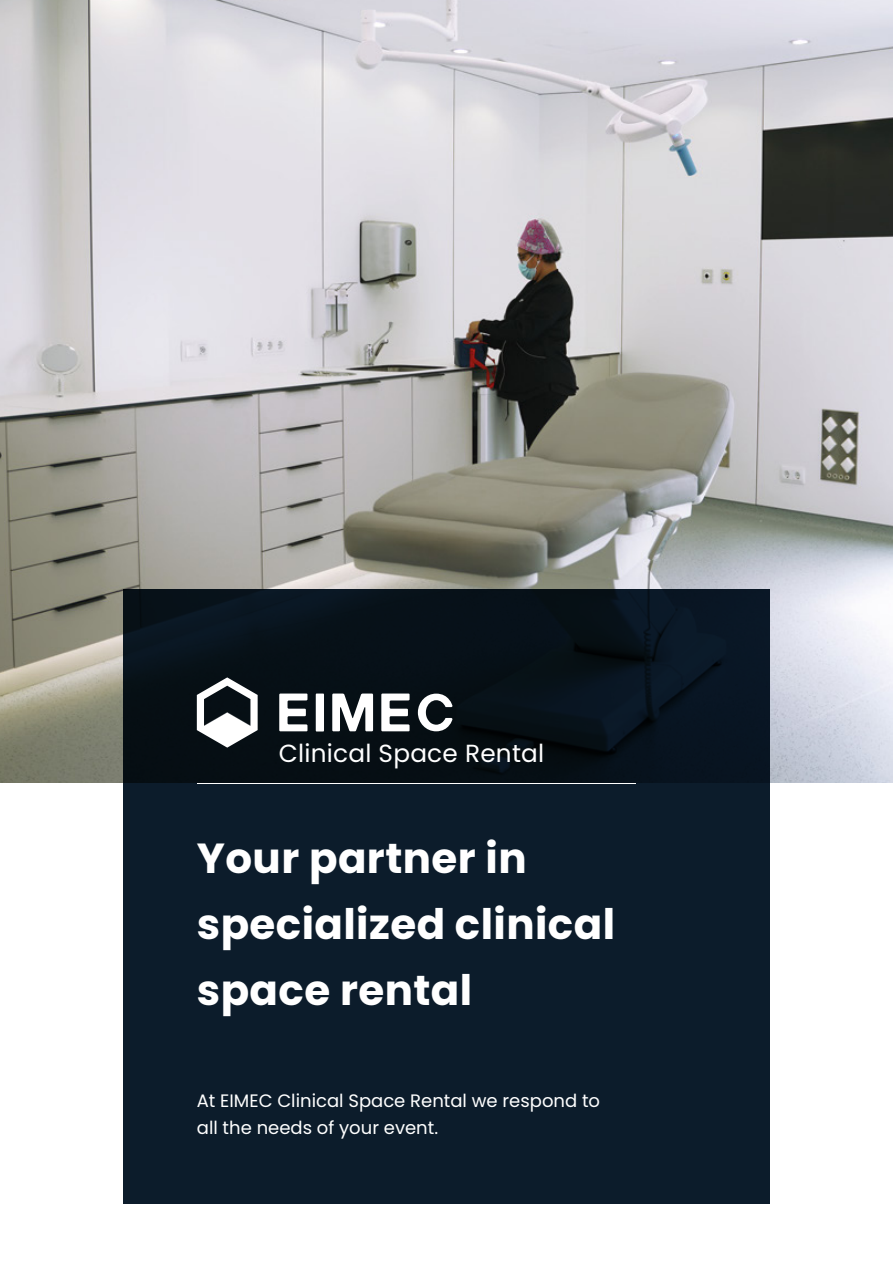
<style>
.page{position:relative;width:893px;height:1263px;background:#fff}
.page>*{position:absolute;margin:0;border:0;box-sizing:border-box;transform-origin:0 0}
.t1{font:700 42px/66px "Poppins";letter-spacing:.01em;color:#fff}
.t2{font:24.75px "Poppins";letter-spacing:.01em;color:#fff}
.t3{font:18px/27px "Poppins";color:#fff}
</style>
<div class="page">
<img style="left:0;top:0;width:893px;height:783px">
<div style="left:123px;top:589px;width:647px;height:615px;background:linear-gradient(to bottom,#08121b,#0d1f30)"></div>
<hr style="left:197px;top:783px;width:439px;height:1px;background:#fff">
<svg style="left:279px;top:693px;width:29px;height:38px"></svg>
<svg style="left:381px;top:693px;width:29px;height:38px"></svg>
<div style="left:316px;top:693px;width:8px;height:38px;background:#fff"></div>
<svg style="left:332px;top:693px;width:41px;height:38px"></svg>
<svg style="left:418px;top:693px;width:35px;height:38px"></svg>
<svg style="left:197px;top:677px;width:61px;height:71px"></svg>
<h2 class="t2" style="left:279px;top:738px;width:267px">Clinical Space Rental</h2>
<h1 class="t1" style="left:197px;top:825px;width:420px">Your partner in specialized clinical space rental</h1>
<p class="t3" style="left:197px;top:1087px;width:405px">At EIMEC Clinical Space Rental we respond to all the needs of your event.</p>
</div>
